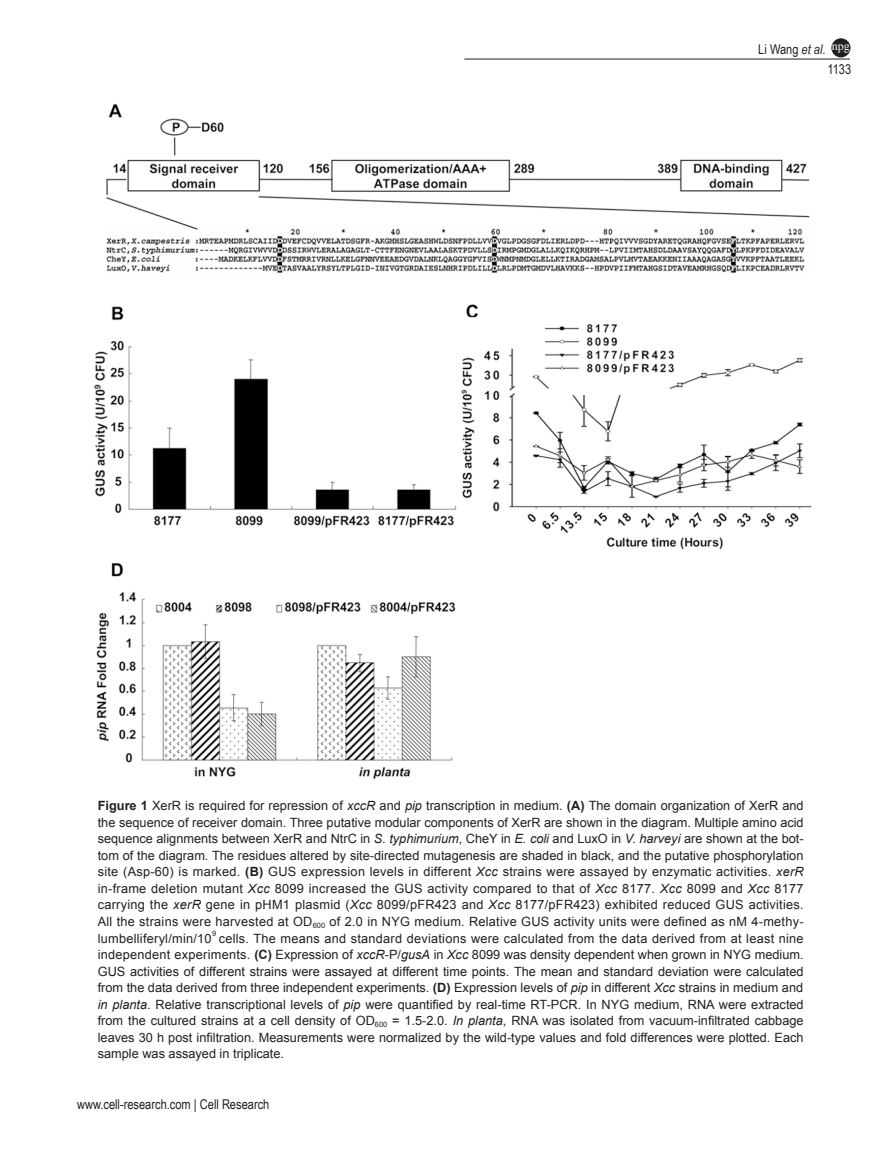
<style>
.page{position:relative;width:893px;height:1170px;background:#fff}
.page>*{position:absolute;margin:0;border:0;box-sizing:border-box;transform-origin:0 0}
.t1{font:13.5px "Arial Narrow";color:#231f20}
.t2{font:12.75px/16.5px "Arial MT2";color:#231f20;text-align:justify}
.t3{font:12.75px "Arial";color:#231f20}
.t4{font:12.75px "Arial";letter-spacing:.02em;color:#231f20}
.t5{font:12.75px "Arial MT2";letter-spacing:.02em;color:#231f20}
.t6{font:12px "Times New Roman PSMT2";color:#fff}
.t7{font:7.5px "Arial MT2";color:#231f20}
.s1{font-style:italic}
.s2{font-family:"Arial";font-weight:700}
.s3{font-family:"Arial";font-style:italic}
.s4{font-family:"Arial MT2"}
.s5{font-family:"Arial"}
</style>
<div class="page">
<hr style="left:464px;top:59px;width:386px;height:1px;background:#231f20">
<div style="left:832px;top:39px;width:18px;height:18px;background:#231f20;border-radius:50%"></div>
<div style="left:831px;top:38px;width:19px;height:19px;border:2px solid #231f20;border-radius:50%"></div>
<img style="left:94px;top:103px;width:718px;height:676px">
<p class="t6" style="left:832px;top:38px;width:19px">npg</p>
<p class="t1" style="left:758px;top:40px;width:69px">Li Wang <span class="s1">et al</span>.</p>
<p class="t1" style="left:827px;top:59px;width:25px">1133</p>
<p class="t2" style="left:98px;top:797px;width:707px"><span class="s2">Figure 1</span> XerR is required for repression of <span class="s3">xccR</span> and <span class="s3">pip</span> transcription in medium. <span class="s2">(A)</span> The domain organization of XerR and the sequence of receiver domain. Three putative modular components of XerR are shown in the diagram. Multiple amino acid sequence alignments between XerR and NtrC in <span class="s3">S. typhimurium</span>, CheY in <span class="s3">E. coli</span> and LuxO in <span class="s3">V. harveyi</span> are shown at the bot&shy;tom of the diagram. The residues altered by site-directed mutagenesis are shaded in black, and the putative phosphorylation site (Asp-60) is marked. <span class="s2">(B)</span> GUS expression levels in different <span class="s3">Xcc</span> strains were assayed by enzymatic activities. <span class="s3">xerR </span>in-frame deletion mutant <span class="s3">Xcc</span> 8099 increased the GUS activity compared to that of <span class="s3">Xcc</span> 8177. <span class="s3">Xcc</span> 8099 and <span class="s3">Xcc</span> 8177 carrying the <span class="s3">xerR</span> gene in pHM1 plasmid (<span class="s3">Xcc</span> 8099/pFR423 and <span class="s3">Xcc</span> 8177/pFR423) exhibited reduced GUS activities.</p>
<p class="t4" style="left:98px;top:913px;width:707px"><span class="s4">All the strains were harvested at OD</span><sub>600</sub> of 2.0 in NYG medium. Relative GUS activity units were defined as nM 4-methy<span class="s4">-</span></p>
<p class="t5" style="left:98px;top:929px;width:115px">lumbelliferyl/min/10</p>
<p class="t7" style="left:212px;top:928px;width:6px">9</p>
<p class="t2" style="left:98px;top:929px;width:707px;text-indent:121px">cells. The means and standard deviations were calculated from the data derived from at least nine independent experiments. <span class="s2">(C)</span> Expression of <span class="s3">xccR</span>-P/<span class="s3">gusA</span> in <span class="s3">Xcc</span> 8099 was density dependent when grown in NYG medium.<br>GUS activities of different strains were assayed at different time points. The mean and standard deviation were calculated from the data derived from three independent experiments. <span class="s2">(D)</span> Expression levels of <span class="s3">pip</span> in different <span class="s3">Xcc</span> strains in medium and</p>
<p class="t3" style="left:98px;top:995px;width:707px"><span class="s1">in planta</span><span class="s4">. Relative transcriptional levels of</span> <span class="s1">pip</span> <span class="s4">were</span> quantified by real-time RT-PCR. In NYG medium, RNA were extracted</p>
<p class="t2" style="left:98px;top:1012px;width:707px">from the cultured strains at a cell density of OD<sub>600</sub> = 1.5-2.0. <span class="s3">In planta</span><span class="s5">, RNA was isolated from vacuum-infiltrated cabbage</span></p>
<p class="t3" style="left:98px;top:1028px;width:707px">leaves 30 h post infiltration. Measurements were normalized by the wild-type values and fold differences were plotted. Each</p>
<p class="t2" style="left:98px;top:1045px;width:188px">sample was assayed in triplicate.</p>
<p class="t1" style="left:77px;top:1094px;width:194px">www.cell-research.com | Cell Research</p>
</div>
